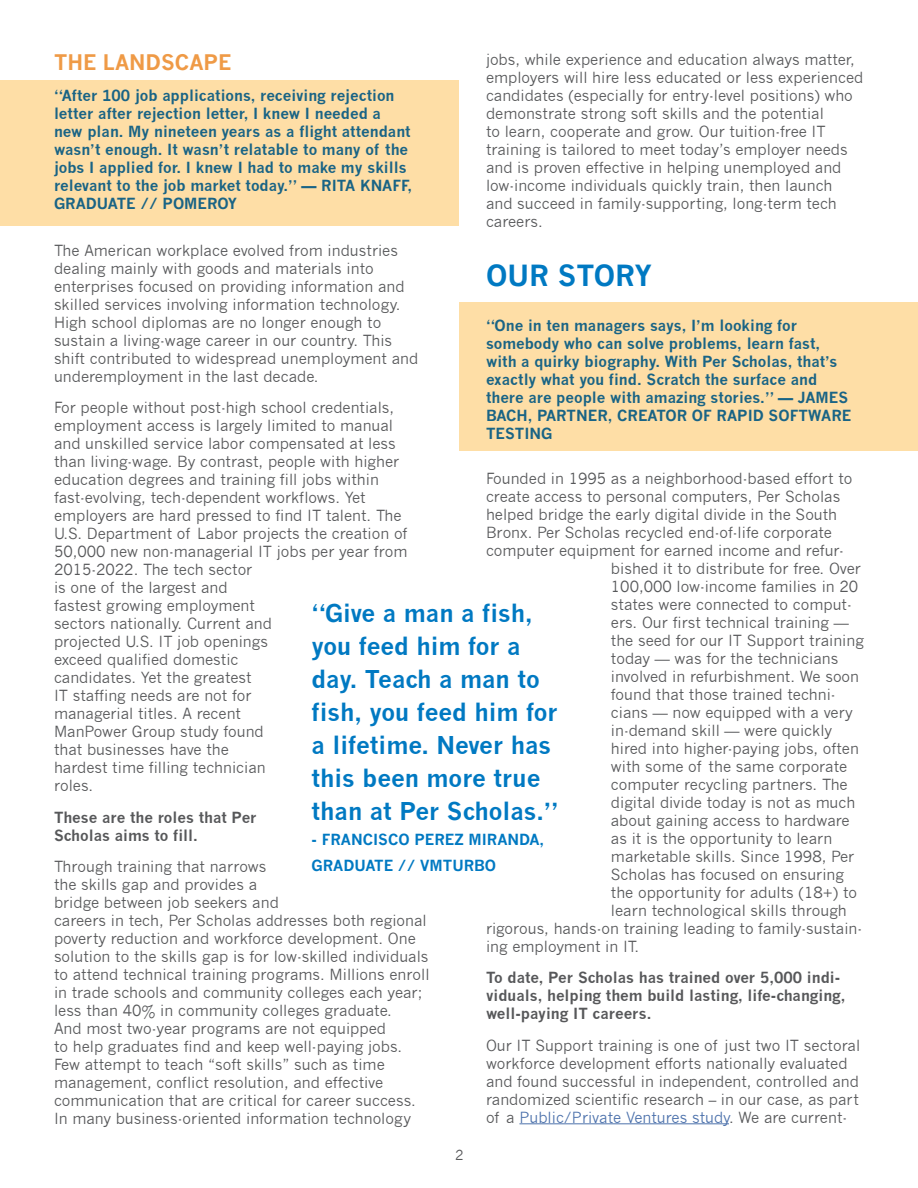
<style>
.page{position:relative;width:918px;height:1188px;background:#fff}
.page>*{position:absolute;margin:0;border:0;box-sizing:border-box;transform-origin:0 0}
.t1{font:700 28.5px "News Gothic";color:#0079c2}
.t2{font:700 24px/33px "News Gothic";color:#0079c2}
.t3{font:700 21px "News Gothic";color:#ef9a46}
.t4{font:15px/18px "News Gothic";color:#57585a}
.t5{font:700 15px/18px "News Gothic";color:#196486}
.t6{font:700 15px/18px "News Gothic";color:#57585a}
.t7{font:700 15px/25.5px "News Gothic";color:#0079c2}
.t8{font:13.5px "News Gothic";color:#57585a}
.s1{color:#4d72ac}
</style>
<div class="page">
<div style="left:0;top:80px;width:459px;height:145px;background:#fedea6"></div>
<div style="left:459px;top:302px;width:459px;height:149px;background:#fedea6"></div>
<hr style="left:519px;top:1123px;width:210px;height:1px;background:#4d72ac">
<h3 class="t3" style="left:54px;top:49px;width:179px">THE LANDSCAPE</h3>
<p class="t5" style="left:54px;top:87px;width:360px">“After 100 job applications, receiving rejection letter after rejection letter, I knew I needed a new plan. My nineteen years as a flight attendant wasn’t enough. It wasn’t relatable to many of the jobs I applied for. I knew I had to make my skills relevant to the job market today.” — RITA KNAFF, GRADUATE // POMEROY</p>
<p class="t4" style="left:54px;top:241px;width:366px">The American workplace evolved from industries dealing mainly with goods and materials into enterprises focused on providing information and skilled services involving information technology.<br>High school diplomas are no longer enough to sustain a living-wage career in our country. This shift contributed to widespread unemployment and underemployment in the last decade.</p>
<p class="t4" style="left:54px;top:399px;width:355px">For people without post-high school credentials, employment access is largely limited to manual and unskilled service labor compensated at less than living-wage. By contrast, people with higher education degrees and training fill jobs within fast-evolving, tech-dependent workflows. Yet employers are hard pressed to find IT talent. The U.S. Department of Labor projects the creation of 50,000 new non-managerial IT jobs per year from 2015-2022. The tech sector<br>is one of the largest and<br>fastest growing employment<br>sectors nationally. Current and<br>projected U.S. IT job openings<br>exceed qualified domestic<br>candidates. Yet the greatest<br>IT staffing needs are not for<br>managerial titles. A recent<br>ManPower Group study found<br>that businesses have the<br>hardest time filling technician<br>roles.</p>
<p class="t6" style="left:54px;top:808px;width:204px">These are the roles that Per<br>Scholas aims to fill.</p>
<p class="t4" style="left:54px;top:858px;width:377px">Through training that narrows<br>the skills gap and provides a<br>bridge between job seekers and<br>careers in tech, Per Scholas addresses both regional poverty reduction and workforce development. One solution to the skills gap is for low-skilled individuals to attend technical training programs. Millions enroll in trade schools and community colleges each year; less than 40% in community colleges graduate.<br>And most two-year programs are not equipped<br>to help graduates find and keep well-paying jobs.<br>Few attempt to teach “soft skills” such as time management, conflict resolution, and effective communication that are critical for career success.<br>In many business-oriented information technology</p>
<p class="t4" style="left:486px;top:50px;width:379px">jobs, while experience and education always matter, employers will hire less educated or less experienced candidates (especially for entry-level positions) who demonstrate strong soft skills and the potential<br>to learn, cooperate and grow. Our tuition-free IT training is tailored to meet today’s employer needs and is proven effective in helping unemployed and low-income individuals quickly train, then launch<br>and succeed in family-supporting, long-term tech careers.</p>
<h1 class="t1" style="left:486px;top:258px;width:168px">OUR STORY</h1>
<p class="t5" style="left:486px;top:316px;width:367px">“One in ten managers says, I’m looking for somebody who can solve problems, learn fast, with a quirky biography. With Per Scholas, that’s exactly what you find. Scratch the surface and there are people with amazing stories.” — JAMES BACH, PARTNER, CREATOR OF RAPID SOFTWARE TESTING</p>
<p class="t4" style="left:486px;top:469px;width:368px">Founded in 1995 as a neighborhood-based effort to</p>
<p class="t4" style="left:486px;top:487px;width:356px">create access to personal computers, Per Scholas</p>
<p class="t4" style="left:486px;top:505px;width:353px">helped bridge the early digital divide in the South</p>
<p class="t4" style="left:486px;top:523px;width:348px">Bronx. Per Scholas recycled end-of-life corporate</p>
<p class="t4" style="left:486px;top:541px;width:359px">computer equipment for earned income and refur-</p>
<p class="t4" style="left:611px;top:559px;width:252px">bished it to distribute for free. Over</p>
<p class="t4" style="left:611px;top:577px;width:249px">100,000 low-income families in 20</p>
<p class="t4" style="left:611px;top:595px;width:242px">states were connected to comput-</p>
<p class="t4" style="left:611px;top:613px;width:239px">ers. Our first technical training —</p>
<p class="t4" style="left:611px;top:631px;width:255px">the seed for our IT Support training</p>
<p class="t4" style="left:611px;top:649px;width:229px">today — was for the technicians</p>
<p class="t4" style="left:611px;top:667px;width:250px">involved in refurbishment. We soon</p>
<p class="t4" style="left:611px;top:685px;width:226px">found that those trained techni-</p>
<p class="t4" style="left:611px;top:703px;width:243px">cians — now equipped with a very</p>
<p class="t4" style="left:611px;top:721px;width:223px">in-demand skill — were quickly</p>
<p class="t4" style="left:611px;top:739px;width:249px">hired into higher-paying jobs, often</p>
<p class="t4" style="left:611px;top:757px;width:238px">with some of the same corporate</p>
<p class="t4" style="left:611px;top:775px;width:238px">computer recycling partners. The</p>
<p class="t4" style="left:611px;top:793px;width:246px">digital divide today is not as much</p>
<p class="t4" style="left:611px;top:811px;width:240px">about gaining access to hardware</p>
<p class="t4" style="left:611px;top:829px;width:223px">as it is the opportunity to learn</p>
<p class="t4" style="left:611px;top:847px;width:245px">marketable skills. Since 1998, Per</p>
<p class="t4" style="left:611px;top:865px;width:235px">Scholas has focused on ensuring</p>
<p class="t4" style="left:611px;top:883px;width:248px">the opportunity for adults (18+) to</p>
<p class="t4" style="left:611px;top:901px;width:237px">learn technological skills through</p>
<p class="t4" style="left:486px;top:919px;width:378px">rigorous, hands-on training leading to family-sustain-</p>
<p class="t4" style="left:486px;top:937px;width:155px">ing employment in IT.</p>
<p class="t6" style="left:486px;top:968px;width:361px">To date, Per Scholas has trained over 5,000 indi&shy;viduals, helping them build lasting, life-changing, well-paying IT careers.</p>
<p class="t4" style="left:486px;top:1036px;width:376px">Our IT Support training is one of just two IT sectoral workforce development efforts nationally evaluated and found successful in independent, controlled and randomized scientific research – in our case, as part of a <span class="s1">Public/Private Ventures study</span>. We are current-</p>
<h2 class="t2" style="left:312px;top:596px;width:248px">“Give a man a fish, you feed him for a day. Teach a man to fish, you feed him for a lifetime. Never has this been more true than at Per Scholas.”</h2>
<p class="t7" style="left:312px;top:827px;width:234px">- FRANCISCO PEREZ MIRANDA,<br>GRADUATE // VMTURBO</p>
<p class="t8" style="left:455px;top:1147px;width:10px">2</p>
</div>
